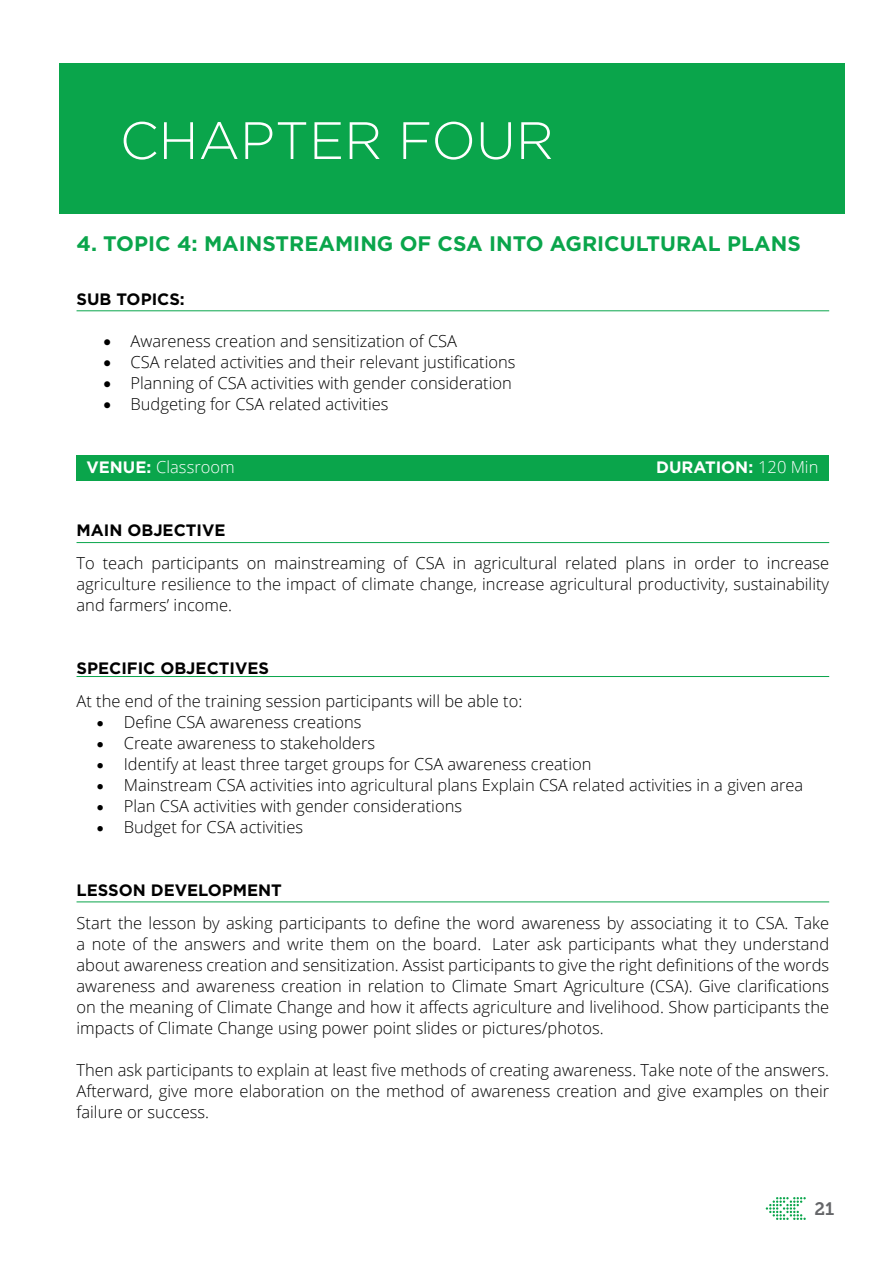
<style>
.page{position:relative;width:893px;height:1263px;background:#fff}
.page>*{position:absolute;margin:0;border:0;box-sizing:border-box;transform-origin:0 0}
.t1{font:300 52.5px "Gotham";color:#fff}
.t2{font:700 21px "Gotham";color:#0aa54b}
.t3{font:18px "Museo Slab 700";color:#656669}
.t4{font:300 16.5px/21px "Open Sans";color:#000;text-align:justify}
.t5{font:700 16.5px "Gotham";color:#000}
.t6{font:300 16.5px "Open Sans";color:#fff}
.t7{font:700 16.5px "Gotham";color:#fff}
.s1{font-family:"Gotham";font-weight:700}
.s2{font-family:"Open Sans";font-weight:300}
</style>
<div class="page">
<svg style="left:766px;top:1197px;width:40px;height:23px"></svg>
<div style="left:77px;top:455px;width:752px;height:25px;background:#0aa54b"></div>
<div style="left:60px;top:64px;width:785px;height:150px;background:#0aa54b"></div>
<hr style="left:77px;top:310px;width:752px;height:1px;background:#0aa54b">
<hr style="left:77px;top:542px;width:752px;height:1px;background:#0aa54b">
<hr style="left:77px;top:676px;width:752px;height:1px;background:#0aa54b">
<hr style="left:77px;top:901px;width:752px;height:1px;background:#0aa54b">
<h1 class="t1" style="left:120px;top:107px;width:435px">CHAPTER FOUR</h1>
<p class="t2" style="left:77px;top:229px;width:726px">4. TOPIC 4: MAINSTREAMING OF CSA INTO AGRICULTURAL PLANS</p>
<p class="t5" style="left:77px;top:288px;width:110px">SUB TOPICS:</p>
<p class="t4" style="left:104px;top:330px;width:355px">• Awareness creation and sensitization of CSA</p>
<p class="t4" style="left:104px;top:351px;width:414px">• CSA related activities and their relevant justifications</p>
<p class="t4" style="left:104px;top:372px;width:410px">• Planning of CSA activities with gender consideration</p>
<p class="t4" style="left:104px;top:393px;width:287px">• Budgeting for CSA related activities</p>
<p class="t6" style="left:86px;top:456px;width:150px"><span class="s1">VENUE:</span> Classroom</p>
<p class="t7" style="left:656px;top:456px;width:164px">DURATION: <span class="s2">120 Min</span></p>
<p class="t5" style="left:77px;top:519px;width:151px">MAIN OBJECTIVE</p>
<p class="t4" style="left:77px;top:552px;width:754px">To teach participants on mainstreaming of CSA in agricultural related plans in order to increase agriculture resilience to the impact of climate change, increase agricultural productivity, sustainability and farmers’ income.</p>
<p class="t5" style="left:77px;top:657px;width:194px">SPECIFIC OBJECTIVES</p>
<p class="t4" style="left:77px;top:690px;width:447px">At the end of the training session participants will be able to:</p>
<p class="t4" style="left:97px;top:711px;width:266px">• Define CSA awareness creations</p>
<p class="t4" style="left:97px;top:732px;width:280px">• Create awareness to stakeholders</p>
<p class="t4" style="left:97px;top:753px;width:496px">• Identify at least three target groups for CSA awareness creation</p>
<p class="t4" style="left:97px;top:774px;width:708px">• Mainstream CSA activities into agricultural plans Explain CSA related activities in a given area</p>
<p class="t4" style="left:97px;top:795px;width:367px">• Plan CSA activities with gender considerations</p>
<p class="t4" style="left:97px;top:816px;width:208px">• Budget for CSA activities</p>
<p class="t5" style="left:77px;top:879px;width:207px">LESSON DEVELOPMENT</p>
<p class="t4" style="left:77px;top:912px;width:754px">Start the lesson by asking participants to define the word awareness by associating it to CSA. Take a note of the answers and write them on the board. Later ask participants what they understand about awareness creation and sensitization. Assist participants to give the right definitions of the words awareness and awareness creation in relation to Climate Smart Agriculture (CSA). Give clarifications on the meaning of Climate Change and how it affects agriculture and livelihood. Show participants the impacts of Climate Change using power point slides or pictures/photos.</p>
<p class="t4" style="left:77px;top:1059px;width:754px">Then ask participants to explain at least five methods of creating awareness. Take note of the answers.<br>Afterward, give more elaboration on the method of awareness creation and give examples on their failure or success.</p>
<p class="t3" style="left:814px;top:1198px;width:21px">21</p>
</div>
